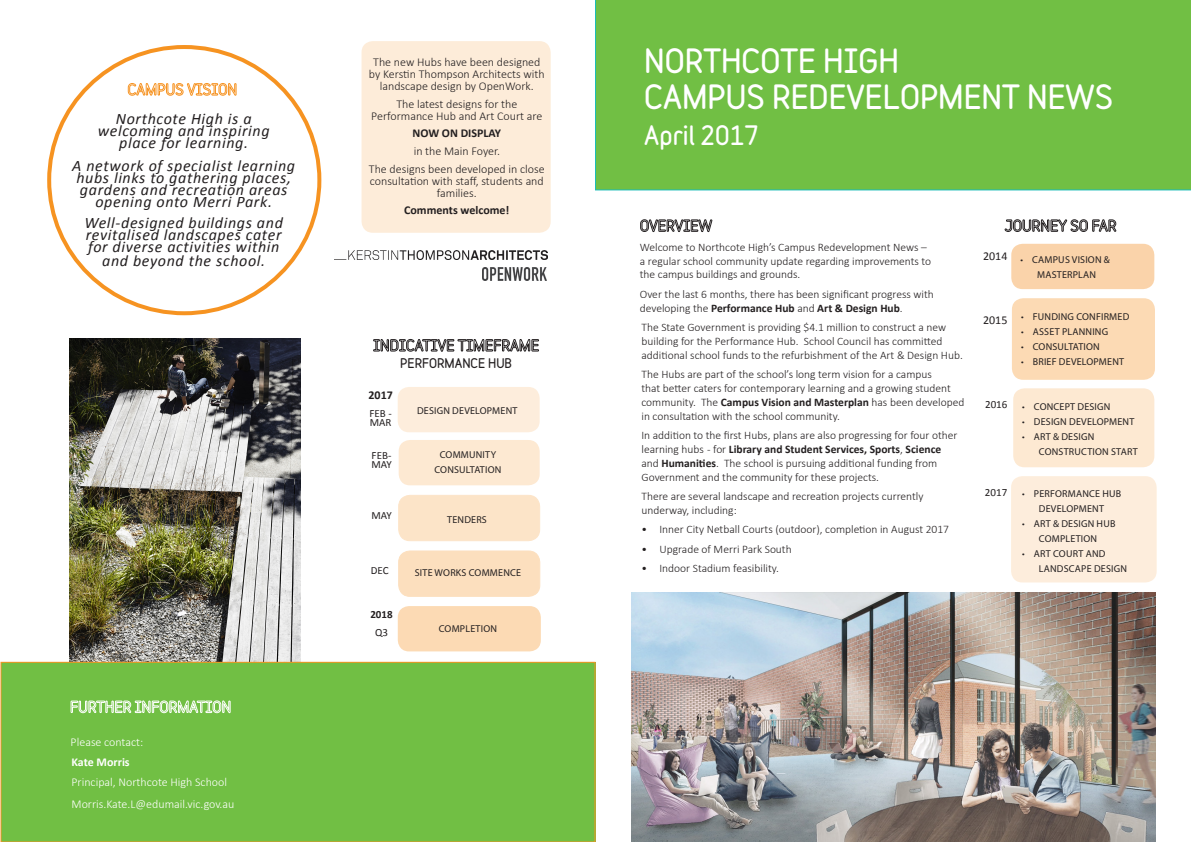
<style>
.page{position:relative;width:1191px;height:842px;background:#fff}
.page>*{position:absolute;margin:0;border:0;box-sizing:border-box;transform-origin:0 0}
.t1{font:900 30px/36px "Variable";color:#fff}
.t2{font:900 24px "Variable";color:#fff}
.Case_Study_Indents{font:italic 16px/12px "Calibri";letter-spacing:.04em;color:#231f20;text-align:center}
.Case_Study_Indents-2{font:300 12px/12px "Calibri";color:#231f20;text-align:center}
.Case_Study_Indents-3{font:300 12px "Calibri";color:#fff}
.Case_Study_Indents-4{font:700 12px "Calibri";color:#231f20}
.Case_Study_Indents-5{font:900 12px "Variable";color:#231f20}
.Case_Study_Indents-6{font:700 12px "Calibri";color:#fff}
.t3{font:12px "Calibri";color:#231f20}
.Case_Study_Indents-7{font:300 11.5px/13.8px "Calibri";color:#231f20}
.t4{font:11px/9px "Calibri";color:#231f20}
.t5{font:700 11px "Calibri";color:#231f20}
.BODY_COPY{font:10px/15px "Myriad Pro";letter-spacing:.02em;color:#231f20;text-align:center}
.s1{font-weight:700}
.s2{font-family:"Skolar"}
</style>
<div class="page">
<img style="left:70px;top:339px;width:231px;height:323px">
<div style="left:1px;top:662px;width:594px;height:180px;background:#71bf44"></div>
<div style="left:0;top:662px;width:595px;height:180px;border:1px solid #f69321"></div>
<svg style="left:373px;top:339px;width:166px;height:13px"></svg>
<svg style="left:1004px;top:219px;width:112px;height:13px"></svg>
<div style="left:595px;top:0;width:596px;height:190px;background:#71bf44"></div>
<div style="left:1013px;top:388px;width:141px;height:79px;background:#fde9d2;border-radius:11px"></div>
<div style="left:1011px;top:476px;width:145px;height:106px;background:#fdeddc;border-radius:11px"></div>
<div style="left:1012px;top:298px;width:143px;height:82px;background:#fcdab4;border-radius:11px"></div>
<div style="left:1011px;top:244px;width:143px;height:45px;background:#fad3aa;border-radius:11px"></div>
<svg style="left:640px;top:219px;width:73px;height:14px"></svg>
<svg style="left:127px;top:83px;width:110px;height:13px"></svg>
<div style="left:399px;top:440px;width:140px;height:45px;background:#fde9d2;border-radius:11px"></div>
<div style="left:399px;top:495px;width:140px;height:46px;background:#fce4c8;border-radius:11px"></div>
<div style="left:398px;top:495px;width:142px;height:46px;border:1px solid #fbce9b;border-radius:11px"></div>
<div style="left:399px;top:551px;width:141px;height:45px;background:#fcdfbe;border-radius:11px"></div>
<div style="left:398px;top:550px;width:142px;height:47px;border:1px solid #fbce9b;border-radius:11px"></div>
<div style="left:398px;top:606px;width:143px;height:45px;background:#fcdab4;border-radius:11px"></div>
<div style="left:398px;top:387px;width:141px;height:45px;background:#fdeddc;border-radius:11px"></div>
<svg style="left:70px;top:700px;width:161px;height:14px"></svg>
<div style="left:361px;top:41px;width:189px;height:192px;background:#fdecd9;border-radius:11px"></div>
<img style="left:632px;top:593px;width:523px;height:249px">
<img style="left:335px;top:250px;width:213px;height:10px">
<img style="left:483px;top:267px;width:63px;height:14px">
<p class="Case_Study_Indents" style="left:98px;top:112px;width:173px">Northcote High is a welcoming and inspiring place for learning.</p>
<p class="Case_Study_Indents" style="left:72px;top:160px;width:224px">A network of specialist learning hubs links to gathering places, gardens and recreation areas opening onto Merri Park.</p>
<p class="Case_Study_Indents" style="left:84px;top:216px;width:200px;text-align:justify">Well-designed buildings and revitalised landscapes cater for diverse activities within</p>
<p class="Case_Study_Indents" style="left:102px;top:254px;width:165px">and beyond the school.</p>
<p class="Case_Study_Indents-3" style="left:71px;top:734px;width:74px">Please contact:</p>
<p class="Case_Study_Indents-6" style="left:72px;top:754px;width:60px">Kate Morris</p>
<p class="Case_Study_Indents-3" style="left:72px;top:774px;width:157px">Principal, Northcote High School</p>
<p class="Case_Study_Indents-3" style="left:72px;top:797px;width:164px">Morris.Kate.L@edumail.vic.gov.au</p>
<p class="Case_Study_Indents-2" style="left:369px;top:56px;width:177px">The new Hubs have been designed by Kerstin Thompson Architects with landscape design by OpenWork.</p>
<p class="Case_Study_Indents-2" style="left:371px;top:97px;width:172px">The latest designs for the<br>Performance Hub and Art Court are</p>
<p class="Case_Study_Indents-4" style="left:412px;top:126px;width:90px">NOW ON DISPLAY</p>
<p class="Case_Study_Indents-2" style="left:414px;top:145px;width:88px">in the Main Foyer.</p>
<p class="Case_Study_Indents-2" style="left:369px;top:162px;width:177px">The designs been developed in close consultation with staff, students and families.</p>
<p class="Case_Study_Indents-4" style="left:404px;top:203px;width:107px">Comments welcome!</p>
<p class="Case_Study_Indents-5" style="left:400px;top:354px;width:113px">PERFORMANCE HUB</p>
<p class="Case_Study_Indents-4" style="left:368px;top:388px;width:26px">2017</p>
<p class="t4" style="left:369px;top:409px;width:24px">FEB -<br>MAR</p>
<p class="t4" style="left:371px;top:451px;width:22px">FEB-<br>MAY</p>
<p class="BODY_COPY" style="left:417px;top:403px;width:102px">DESIGN DEVELOPMENT</p>
<p class="BODY_COPY" style="left:434px;top:447px;width:68px">COMMUNITY<br>CONSULTATION</p>
<p class="t4" style="left:371px;top:511px;width:22px">MAY</p>
<p class="BODY_COPY" style="left:447px;top:512px;width:41px">TENDERS</p>
<p class="t4" style="left:371px;top:566px;width:19px">DEC</p>
<p class="t5" style="left:370px;top:607px;width:24px">2018</p>
<p class="t4" style="left:375px;top:628px;width:14px">Q3</p>
<p class="BODY_COPY" style="left:415px;top:565px;width:108px">SITE WORKS COMMENCE</p>
<p class="BODY_COPY" style="left:439px;top:621px;width:60px">COMPLETION</p>
<p class="t1" style="left:644px;top:43px;width:470px">NORTHCOTE HIGH<br>CAMPUS REDEVELOPMENT NEWS</p>
<p class="t2" style="left:644px;top:117px;width:116px">April 2017</p>
<p class="Case_Study_Indents-7" style="left:640px;top:240px;width:293px">Welcome to Northcote High’s Campus Redevelopment News – a regular school community update regarding improvements to the campus buildings and grounds.</p>
<p class="Case_Study_Indents-7" style="left:640px;top:287px;width:295px">Over the last 6 months, there has been significant progress with developing the <span class="s1">Performance Hub</span> and <span class="s1">Art &amp; Design Hub</span>.</p>
<p class="Case_Study_Indents-7" style="left:641px;top:320px;width:323px">The State Government is providing $4.1 million to construct a new building for the Performance Hub. School Council has committed additional school funds to the refurbishment of the Art &amp; Design Hub.</p>
<p class="Case_Study_Indents-7" style="left:641px;top:367px;width:324px">The Hubs are part of the school’s long term vision for a campus<br>that better caters for contemporary learning and a growing student community. The <span class="s1">Campus Vision and Masterplan</span> has been developed in consultation with the school community.</p>
<p class="Case_Study_Indents-7" style="left:641px;top:428px;width:317px">In addition to the first Hubs, plans are also progressing for four other learning hubs - for <span class="s1">Library and Student Services, Sports</span>, <span class="s1">Science </span>and <span class="s1">Humanities</span>. The school is pursuing additional funding from Government and the community for these projects.</p>
<p class="Case_Study_Indents-7" style="left:641px;top:489px;width:283px">There are several landscape and recreation projects currently underway, including:</p>
<p class="Case_Study_Indents-7" style="left:641px;top:522px;width:309px">• Inner City Netball Courts (outdoor), completion in August 2017</p>
<p class="Case_Study_Indents-7" style="left:641px;top:542px;width:152px">• Upgrade of Merri Park South</p>
<p class="Case_Study_Indents-7" style="left:641px;top:561px;width:139px">• Indoor Stadium feasibility.</p>
<p class="t3" style="left:983px;top:249px;width:26px">2014</p>
<p class="BODY_COPY" style="left:1019px;top:252px;width:92px"><span class="s2">•</span> CAMPUS VISION &amp;<br>MASTERPLAN</p>
<p class="t3" style="left:983px;top:312px;width:26px">2015</p>
<p class="BODY_COPY" style="left:1019px;top:309px;width:111px"><span class="s2">•</span> FUNDING CONFIRMED</p>
<p class="BODY_COPY" style="left:1019px;top:324px;width:90px"><span class="s2">•</span> ASSET PLANNING</p>
<p class="BODY_COPY" style="left:1019px;top:339px;width:81px"><span class="s2">•</span> CONSULTATION</p>
<p class="BODY_COPY" style="left:1019px;top:354px;width:106px"><span class="s2">•</span> BRIEF DEVELOPMENT</p>
<p class="t4" style="left:985px;top:399px;width:24px">2016</p>
<p class="t4" style="left:985px;top:488px;width:24px">2017</p>
<p class="BODY_COPY" style="left:1021px;top:399px;width:91px"><span class="s2">•</span> CONCEPT DESIGN</p>
<p class="BODY_COPY" style="left:1021px;top:414px;width:115px"><span class="s2">•</span> DESIGN DEVELOPMENT</p>
<p class="BODY_COPY" style="left:1039px;top:429px;width:100px;text-align:left;text-indent:-18px"><span class="s2">•</span> ART &amp; DESIGN<br>CONSTRUCTION START</p>
<p class="BODY_COPY" style="left:1021px;top:486px;width:102px"><span class="s2">•</span> PERFORMANCE HUB<br>DEVELOPMENT</p>
<p class="BODY_COPY" style="left:1021px;top:516px;width:96px"><span class="s2">•</span> ART &amp; DESIGN HUB<br>COMPLETION</p>
<p class="BODY_COPY" style="left:1039px;top:546px;width:90px;text-align:left;text-indent:-18px"><span class="s2">•</span> ART COURT AND<br>LANDSCAPE DESIGN</p>
</div>
